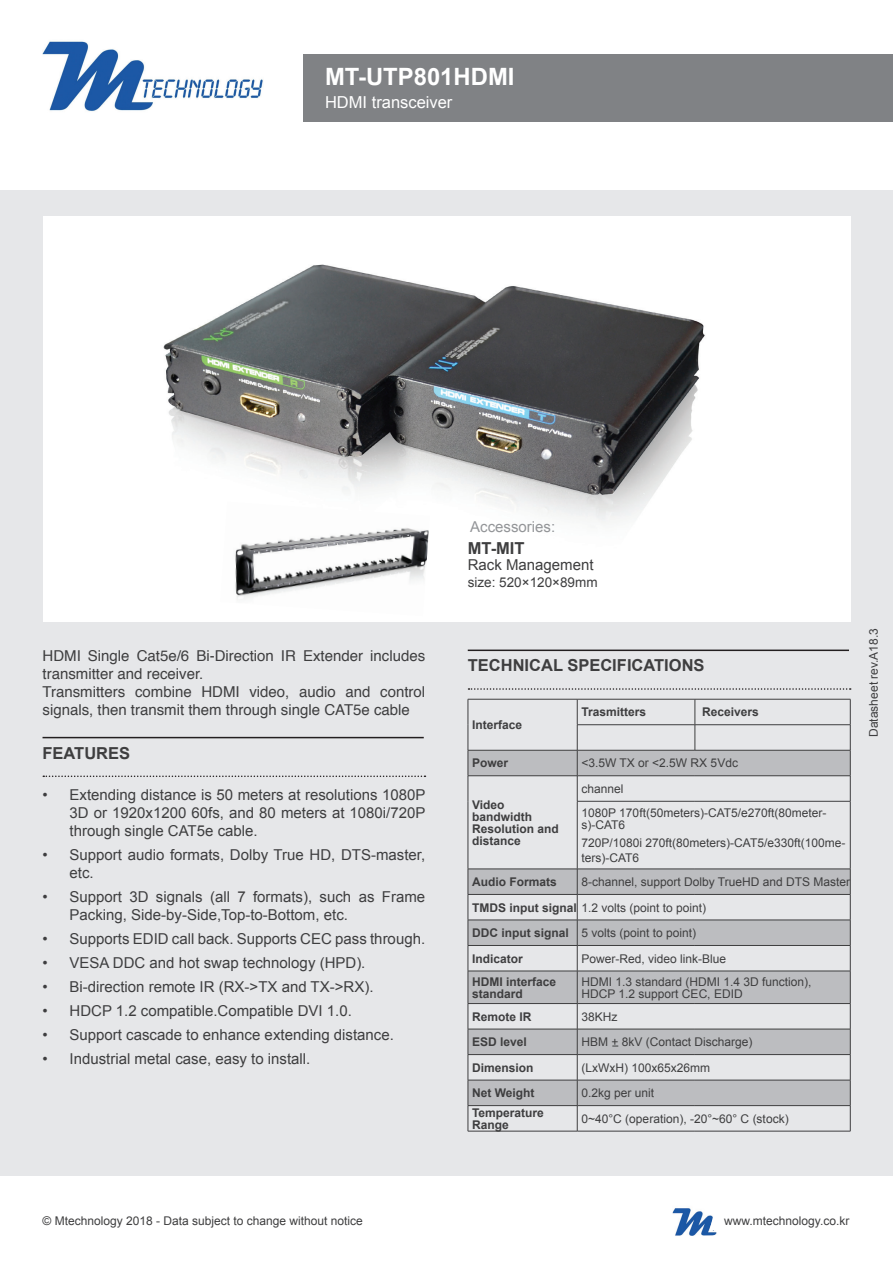
<style>
.page{position:relative;width:893px;height:1263px;background:#fff}
.page>*{position:absolute;margin:0;border:0;box-sizing:border-box;transform-origin:0 0}
.t1{font:700 23.85px "Arial";color:#fff}
.t2{font:700 16.5px "Arial";color:#3e3e3f}
.t3{font:16.5px "Arial";color:#fff}
.t4{font:15px/18px "Arial";color:#3e3e3f}
.t5{font:15px/18px "Helvetica";color:#3e3e3f}
.t6{font:15px "Arial";color:#939598}
.t7{font:13.5px "Arial";color:#3e3e3f}
.t8{font:12px/25.5px "Arial";color:#3e3e3f}
.t9{font:700 12px/12px "Arial";color:#3e3e3f}
.s1{font-weight:700}
</style>
<div class="page">
<div style="left:0;top:190px;width:893px;height:985px;background:#e6e7e9"></div>
<div style="left:303px;top:54px;width:590px;height:68px;background:#808285"></div>
<img style="left:43px;top:41px;width:220px;height:71px">
<img style="left:672px;top:1208px;width:45px;height:28px">
<div style="left:43px;top:216px;width:807px;height:405px;background:#fff"></div>
<img style="left:163px;top:264px;width:542px;height:259px">
<hr style="left:43px;top:737px;width:381px;height:1px;background:#231f20">
<svg style="left:43px;top:775px;width:382px;height:2px"></svg>
<hr style="left:468px;top:649px;width:381px;height:2px;background:#231f20">
<svg style="left:468px;top:688px;width:383px;height:2px"></svg>
<img style="left:220px;top:502px;width:210px;height:98px">
<svg style="left:469px;top:751px;width:381px;height:354px"></svg>
<hr style="left:468px;top:699px;width:109px;height:1px;background:#3e3e3f">
<hr style="left:577px;top:699px;width:118px;height:1px;background:#3e3e3f">
<hr style="left:695px;top:699px;width:155px;height:1px;background:#3e3e3f">
<hr style="left:577px;top:724px;width:118px;height:1px;background:#3e3e3f">
<hr style="left:695px;top:724px;width:155px;height:1px;background:#3e3e3f">
<svg style="left:695px;top:699px;width:1px;height:51px"></svg>
<hr style="left:468px;top:750px;width:109px;height:1px;background:#3e3e3f">
<hr style="left:577px;top:750px;width:118px;height:1px;background:#3e3e3f">
<hr style="left:695px;top:750px;width:155px;height:1px;background:#3e3e3f">
<hr style="left:468px;top:775px;width:109px;height:1px;background:#3e3e3f">
<svg style="left:468px;top:699px;width:1px;height:102px"></svg>
<hr style="left:577px;top:775px;width:118px;height:1px;background:#3e3e3f">
<svg style="left:577px;top:699px;width:1px;height:102px"></svg>
<hr style="left:695px;top:775px;width:155px;height:1px;background:#3e3e3f">
<svg style="left:850px;top:699px;width:1px;height:102px"></svg>
<hr style="left:468px;top:801px;width:1px;height:68px;background:#3e3e3f">
<hr style="left:577px;top:801px;width:118px;height:1px;background:#3e3e3f">
<hr style="left:577px;top:801px;width:1px;height:68px;background:#3e3e3f">
<hr style="left:695px;top:801px;width:155px;height:1px;background:#3e3e3f">
<hr style="left:850px;top:801px;width:1px;height:68px;background:#3e3e3f">
<hr style="left:468px;top:869px;width:109px;height:1px;background:#3e3e3f">
<hr style="left:577px;top:869px;width:118px;height:1px;background:#3e3e3f">
<hr style="left:695px;top:869px;width:155px;height:1px;background:#3e3e3f">
<hr style="left:468px;top:894px;width:109px;height:1px;background:#3e3e3f">
<hr style="left:577px;top:894px;width:118px;height:1px;background:#3e3e3f">
<hr style="left:695px;top:894px;width:155px;height:1px;background:#3e3e3f">
<hr style="left:468px;top:920px;width:109px;height:1px;background:#3e3e3f">
<hr style="left:577px;top:920px;width:118px;height:1px;background:#3e3e3f">
<hr style="left:695px;top:920px;width:155px;height:1px;background:#3e3e3f">
<hr style="left:468px;top:945px;width:109px;height:1px;background:#3e3e3f">
<svg style="left:468px;top:869px;width:1px;height:102px"></svg>
<hr style="left:577px;top:945px;width:118px;height:1px;background:#3e3e3f">
<svg style="left:577px;top:869px;width:1px;height:102px"></svg>
<hr style="left:695px;top:945px;width:155px;height:1px;background:#3e3e3f">
<svg style="left:850px;top:869px;width:1px;height:102px"></svg>
<hr style="left:468px;top:971px;width:109px;height:1px;background:#3e3e3f">
<hr style="left:468px;top:971px;width:1px;height:32px;background:#3e3e3f">
<hr style="left:577px;top:971px;width:118px;height:1px;background:#3e3e3f">
<hr style="left:577px;top:971px;width:1px;height:32px;background:#3e3e3f">
<hr style="left:695px;top:971px;width:155px;height:1px;background:#3e3e3f">
<hr style="left:850px;top:971px;width:1px;height:32px;background:#3e3e3f">
<hr style="left:468px;top:1003px;width:109px;height:1px;background:#3e3e3f">
<hr style="left:577px;top:1003px;width:118px;height:1px;background:#3e3e3f">
<hr style="left:695px;top:1003px;width:155px;height:1px;background:#3e3e3f">
<hr style="left:468px;top:1029px;width:109px;height:1px;background:#3e3e3f">
<hr style="left:577px;top:1029px;width:118px;height:1px;background:#3e3e3f">
<hr style="left:695px;top:1029px;width:155px;height:1px;background:#3e3e3f">
<hr style="left:468px;top:1054px;width:109px;height:1px;background:#3e3e3f">
<hr style="left:577px;top:1054px;width:118px;height:1px;background:#3e3e3f">
<hr style="left:695px;top:1054px;width:155px;height:1px;background:#3e3e3f">
<hr style="left:468px;top:1080px;width:109px;height:1px;background:#3e3e3f">
<hr style="left:577px;top:1080px;width:118px;height:1px;background:#3e3e3f">
<hr style="left:695px;top:1080px;width:155px;height:1px;background:#3e3e3f">
<hr style="left:468px;top:1105px;width:109px;height:1px;background:#3e3e3f">
<svg style="left:468px;top:1004px;width:1px;height:127px"></svg>
<hr style="left:577px;top:1105px;width:118px;height:1px;background:#3e3e3f">
<svg style="left:577px;top:1004px;width:1px;height:127px"></svg>
<hr style="left:695px;top:1105px;width:155px;height:1px;background:#3e3e3f">
<svg style="left:850px;top:1004px;width:1px;height:127px"></svg>
<hr style="left:468px;top:1131px;width:109px;height:1px;background:#3e3e3f">
<hr style="left:577px;top:1131px;width:118px;height:1px;background:#3e3e3f">
<hr style="left:695px;top:1131px;width:155px;height:1px;background:#3e3e3f">
<h1 class="t1" style="left:325px;top:61px;width:191px">MT-UTP801HDMI</h1>
<h2 class="t3" style="left:325px;top:91px;width:129px">HDMI transceiver</h2>
<p class="t5" style="left:43px;top:647px;width:384px">HDMI Single Cat5e/6 Bi-Direction IR Extender includes transmitter and receiver.<br>Transmitters combine HDMI video, audio and control signals, then transmit them through single CAT5e cable</p>
<h2 class="t2" style="left:43px;top:742px;width:89px">FEATURES</h2>
<p class="t4" style="left:70px;top:786px;width:357px;text-align:justify;text-indent:-27px">• Extending distance is 50 meters at resolutions 1080P 3D or 1920x1200 60fs, and 80 meters at 1080i/720P through single CAT5e cable.</p>
<p class="t4" style="left:70px;top:846px;width:357px;text-indent:-27px">• Support audio formats, Dolby True HD, DTS-master, etc.</p>
<p class="t4" style="left:70px;top:888px;width:357px;text-indent:-27px">• Support 3D signals (all 7 formats), such as Frame<br>Packing, Side-by-Side,Top-to-Bottom, etc.</p>
<p class="t4" style="left:43px;top:930px;width:384px">• Supports EDID call back. Supports CEC pass through.</p>
<p class="t4" style="left:43px;top:954px;width:324px">• VESA DDC and hot swap technology (HPD).</p>
<p class="t4" style="left:43px;top:978px;width:332px">• Bi-direction remote IR (RX-&gt;TX and TX-&gt;RX).</p>
<p class="t4" style="left:43px;top:1002px;width:311px">• HDCP 1.2 compatible.Compatible DVI 1.0.</p>
<p class="t4" style="left:43px;top:1026px;width:353px">• Support cascade to enhance extending distance.</p>
<p class="t4" style="left:43px;top:1050px;width:269px">• Industrial metal case, easy to install.</p>
<p class="t6" style="left:470px;top:517px;width:87px">Accessories:</p>
<h2 class="t2" style="left:468px;top:537px;width:58px">MT-MIT</h2>
<p class="t4" style="left:468px;top:556px;width:127px">Rack Management</p>
<p class="t7" style="left:468px;top:573px;width:131px">size: 520×120×89mm</p>
<h2 class="t2" style="left:468px;top:654px;width:238px">TECHNICAL SPECIFICATIONS</h2>
<p class="t9" style="left:472px;top:719px;width:52px">Interface</p>
<p class="t9" style="left:581px;top:706px;width:66px">Trasmitters</p>
<p class="t9" style="left:702px;top:706px;width:58px">Receivers</p>
<p class="t9" style="left:472px;top:758px;width:38px">Power</p>
<p class="t8" style="left:581px;top:750px;width:158px">&lt;3.5W TX or &lt;2.5W RX 5Vdc</p>
<p class="t9" style="left:472px;top:799px;width:88px">Video bandwidth<br>Resolution and distance</p>
<p class="t8" style="left:581px;top:777px;width:247px;line-height:24px">channel<br>1080P 170ft(50meters)-CAT5/e270ft(80meter-</p>
<p class="t8" style="left:581px;top:816px;width:265px;line-height:18px">s)-CAT6<br>720P/1080i 270ft(80meters)-CAT5/e330ft(100me-</p>
<p class="t8" style="left:581px;top:845px;width:59px">ters)-CAT6</p>
<p class="t8" style="left:472px;top:869px;width:379px;text-indent:109px">8-channel, support Dolby TrueHD and DTS Master <span class="s1">TMDS input signal</span> 1.2 volts (point to point)<br><span class="s1">DDC input signal</span> 5 volts (point to point)<br><span class="s1">Indicator</span></p>
<p class="t9" style="left:472px;top:876px;width:86px">Audio Formats</p>
<p class="t8" style="left:581px;top:946px;width:146px">Power-Red, video link-Blue</p>
<p class="t9" style="left:472px;top:976px;width:86px">HDMI interface standard</p>
<p class="t8" style="left:581px;top:975px;width:232px;line-height:12px">HDMI 1.3 standard (HDMI 1.4 3D function),<br>HDCP 1.2 support CEC, EDID</p>
<p class="t9" style="left:472px;top:1011px;width:61px">Remote IR</p>
<p class="t8" style="left:581px;top:1004px;width:38px">38KHz</p>
<p class="t9" style="left:472px;top:1036px;width:56px">ESD level</p>
<p class="t8" style="left:581px;top:1029px;width:173px">HBM + 8kV (Contact Discharge)</p>
<p class="t9" style="left:472px;top:1062px;width:63px">Dimension</p>
<p class="t8" style="left:581px;top:1055px;width:130px">(LxWxH) 100x65x26mm</p>
<p class="t9" style="left:472px;top:1087px;width:64px">Net Weight</p>
<p class="t8" style="left:581px;top:1080px;width:74px">0.2kg per unit</p>
<p class="t9" style="left:472px;top:1107px;width:73px">Temperature<br>Range</p>
<p class="t8" style="left:581px;top:1106px;width:209px">0~40°C (operation), -20°~60° C (stock)</p>
<p class="t8" style="left:861px;top:737px;width:110px;rotate:-90deg">Datasheet rev.A18.3</p>
<p class="t8" style="left:43px;top:1208px;width:322px">© Mtechnology 2018 - Data subject to change without notice</p>
<p class="t8" style="left:724px;top:1208px;width:127px">www.mtechnology.co.kr</p>
</div>
